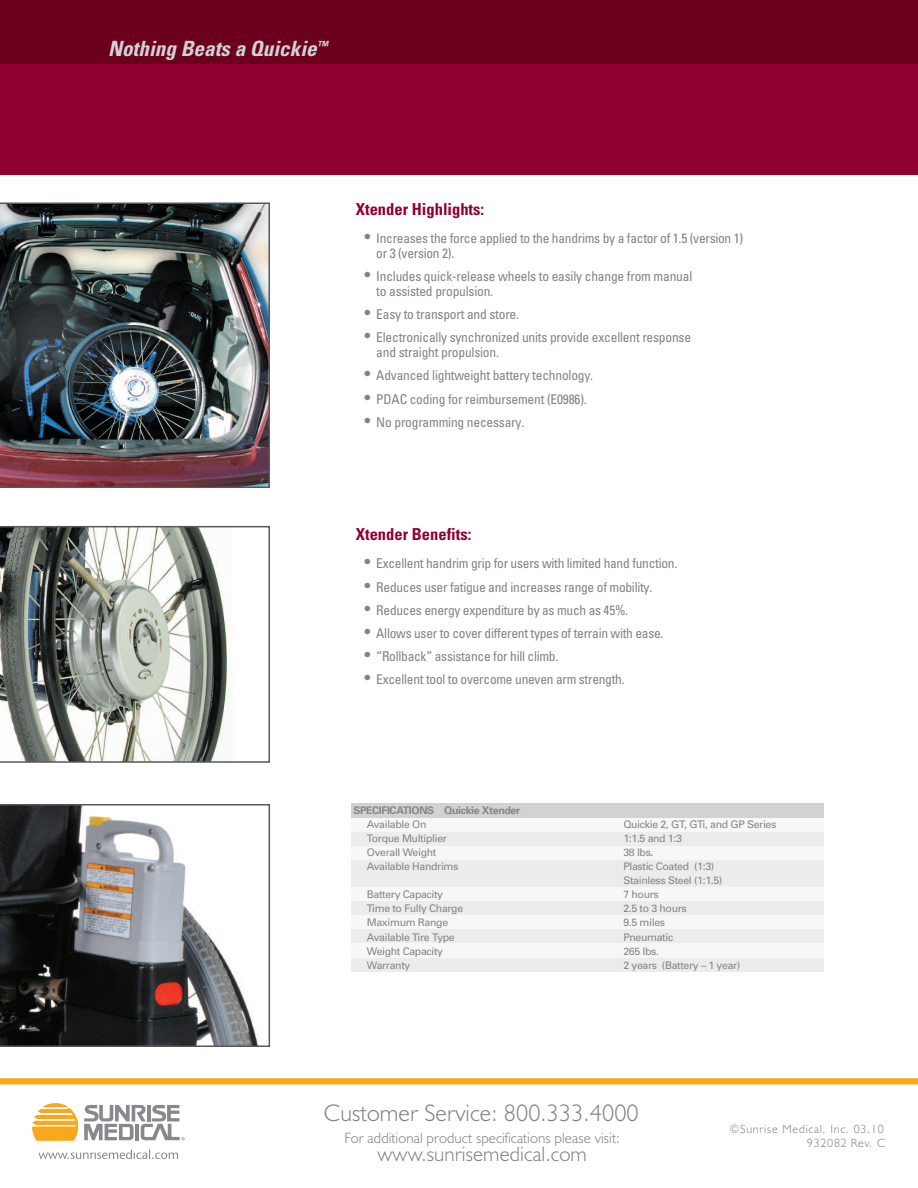
<style>
.page{position:relative;width:918px;height:1188px;background:#fff}
.page>*{position:absolute;margin:0;border:0;box-sizing:border-box;transform-origin:0 0}
.t1{font:300 24px "Humanist 521 BT";letter-spacing:.005em;color:#808285}
.t2{font:300 21px "Humanist 521 BT";letter-spacing:.005em;color:#808285}
.t3{font:italic 700 condensed 21px "Univers";letter-spacing:.005em;color:#d1d2d4}
.t4{font:700 condensed 16.5px "Univers";color:#8f0130}
.t5{font:300 15px "Humanist 521 BT";letter-spacing:.005em;color:#808285}
.t6{font:condensed 13.5px/15px "Univers";letter-spacing:-.02em;color:#808285}
.t7{font:300 12px/14.4px "Humanist 521 BT";letter-spacing:.06em;color:#808285;text-align:right}
.t8{font:10.5px/14.1px "Univers";letter-spacing:-.03em;color:#828783}
.t9{font:700 10.5px "Univers";letter-spacing:-.03em;color:#828783}
.s1{font-size:18px}
</style>
<div class="page">
<div style="left:0;top:0;width:918px;height:174px;background:#6b001c"></div>
<div style="left:0;top:64px;width:918px;height:111px;background:#8f0130"></div>
<div style="left:0;top:1078px;width:918px;height:6px;background:#f9a71b"></div>
<svg style="left:38px;top:1150px;width:140px;height:9px"></svg>
<svg style="left:84px;top:1105px;width:101px;height:35px"></svg>
<svg style="left:32px;top:1103px;width:46px;height:38px"></svg>
<div style="left:351px;top:804px;width:473px;height:14px;background:#d1d2d4"></div>
<div style="left:351px;top:818px;width:473px;height:14px;background:#f7f7f8"></div>
<div style="left:351px;top:832px;width:473px;height:14px;background:#ececee"></div>
<div style="left:351px;top:846px;width:473px;height:14px;background:#f7f7f8"></div>
<div style="left:351px;top:860px;width:473px;height:14px;background:#ececee"></div>
<div style="left:351px;top:874px;width:473px;height:14px;background:#ececee"></div>
<div style="left:351px;top:887px;width:473px;height:14px;background:#f7f7f8"></div>
<div style="left:351px;top:901px;width:473px;height:14px;background:#ececee"></div>
<div style="left:351px;top:915px;width:473px;height:15px;background:#f7f7f8"></div>
<div style="left:351px;top:930px;width:473px;height:14px;background:#ececee"></div>
<div style="left:351px;top:958px;width:473px;height:14px;background:#ececee"></div>
<div style="left:351px;top:944px;width:473px;height:14px;background:#f7f7f8"></div>
<svg style="left:0;top:804px;width:270px;height:243px"></svg>
<img style="left:0;top:526px;width:270px;height:237px">
<img style="left:0;top:202px;width:270px;height:286px">
<h2 class="t3" style="left:108px;top:36px;width:221px">Nothing Beats a Quickie<sup>™</sup></h2>
<p class="t4" style="left:356px;top:199px;width:130px">Xtender Highlights:</p>
<p class="t6" style="left:376px;top:230px;width:368px;text-indent:-12px"><span class="s1">•</span> Increases the force applied to the handrims by a factor of 1.5 (version 1) or 3 (version 2).</p>
<p class="t6" style="left:376px;top:269px;width:318px;text-indent:-12px"><span class="s1">•</span> Includes quick-release wheels to easily change from manual to assisted propulsion.</p>
<p class="t6" style="left:364px;top:307px;width:156px"><span class="s1">•</span> Easy to transport and store.</p>
<p class="t6" style="left:376px;top:330px;width:316px;text-indent:-12px"><span class="s1">•</span> Electronically synchronized units provide excellent response and straight propulsion.</p>
<p class="t6" style="left:364px;top:368px;width:230px"><span class="s1">•</span> Advanced lightweight battery technology.</p>
<p class="t6" style="left:364px;top:391px;width:224px"><span class="s1">•</span> PDAC coding for reimbursement (E0986).</p>
<p class="t6" style="left:364px;top:414px;width:161px"><span class="s1">•</span> No programming necessary.</p>
<p class="t4" style="left:356px;top:524px;width:117px">Xtender Benefits:</p>
<p class="t6" style="left:364px;top:556px;width:314px"><span class="s1">•</span> Excellent handrim grip for users with limited hand function.</p>
<p class="t6" style="left:364px;top:579px;width:289px"><span class="s1">•</span> Reduces user fatigue and increases range of mobility.</p>
<p class="t6" style="left:364px;top:602px;width:265px"><span class="s1">•</span> Reduces energy expenditure by as much as 45%.</p>
<p class="t6" style="left:364px;top:625px;width:301px"><span class="s1">•</span> Allows user to cover different types of terrain with ease.</p>
<p class="t6" style="left:364px;top:648px;width:195px"><span class="s1">•</span> “Rollback” assistance for hill climb.</p>
<p class="t6" style="left:364px;top:671px;width:262px"><span class="s1">•</span> Excellent tool to overcome uneven arm strength.</p>
<p class="t9" style="left:353px;top:803px;width:168px">SPECIFICATIONS Quickie Xtender</p>
<p class="t8" style="left:367px;top:817px;width:61px">Available On</p>
<p class="t8" style="left:623px;top:817px;width:155px">Quickie 2, GT, GTi, and GP Series</p>
<p class="t8" style="left:367px;top:831px;width:82px">Torque Multiplier</p>
<p class="t8" style="left:623px;top:831px;width:60px">1:1.5 and 1:3</p>
<p class="t8" style="left:367px;top:845px;width:71px">Overall Weight</p>
<p class="t8" style="left:623px;top:845px;width:32px">38 lbs.</p>
<p class="t8" style="left:367px;top:859px;width:93px">Available Handrims</p>
<p class="t8" style="left:623px;top:859px;width:101px">Plastic Coated (1:3)<br>Stainless Steel (1:1.5)</p>
<p class="t8" style="left:367px;top:887px;width:78px">Battery Capacity</p>
<p class="t8" style="left:623px;top:887px;width:37px">7 hours</p>
<p class="t8" style="left:367px;top:901px;width:98px">Time to Fully Charge</p>
<p class="t8" style="left:623px;top:901px;width:65px">2.5 to 3 hours</p>
<p class="t8" style="left:367px;top:915px;width:83px">Maximum Range</p>
<p class="t8" style="left:623px;top:915px;width:43px">9.5 miles</p>
<p class="t8" style="left:367px;top:930px;width:89px">Available Tire Type</p>
<p class="t8" style="left:623px;top:930px;width:51px">Pneumatic</p>
<p class="t8" style="left:367px;top:944px;width:78px">Weight Capacity</p>
<p class="t8" style="left:623px;top:944px;width:37px">265 lbs.</p>
<p class="t8" style="left:367px;top:958px;width:45px">Warranty</p>
<p class="t8" style="left:623px;top:958px;width:119px">2 years (Battery – 1 year)</p>
<h1 class="t1" style="left:324px;top:1098px;width:316px">Customer Service: 800.333.4000</h1>
<p class="t5" style="left:344px;top:1129px;width:277px">For additional product specifications please visit:</p>
<h2 class="t2" style="left:377px;top:1141px;width:211px">www.sunrisemedical.com</h2>
<p class="t7" style="left:729px;top:1121px;width:157px">©Sunrise Medical, Inc. 03.10<br>932082 Rev. C</p>
</div>
